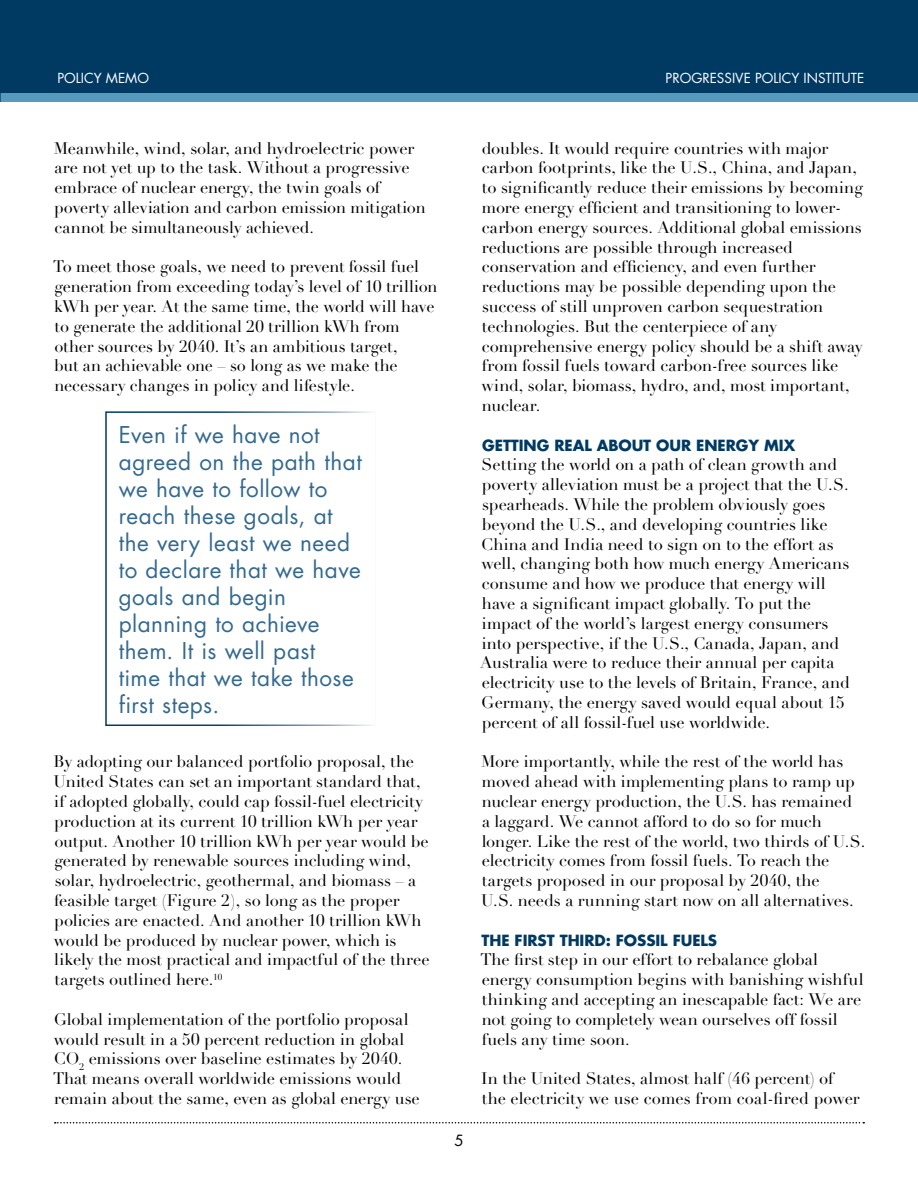
<style>
.page{position:relative;width:918px;height:1188px;background:#fff}
.page>*{position:absolute;margin:0;border:0;box-sizing:border-box;transform-origin:0 0}
.t1{font:22.5px/27px "Futura";letter-spacing:.025em;color:#336a90}
.t2{font:16.5px/19.8px "Didot LH";letter-spacing:-.005em;color:#000}
.t3{font:700 15px "Futura";letter-spacing:-.005em;color:#003a63}
.t4{font:15px "Futura";color:#000}
.t5{font:13.5px "Futura";color:#fff}
</style>
<div class="page">
<hr style="left:0;top:0;width:2px;height:93px;background:#003a63">
<div style="left:2px;top:0;width:916px;height:93px;background:#003a63"></div>
<svg style="left:55px;top:1122px;width:809px;height:2px"></svg>
<div style="left:0;top:93px;width:918px;height:8px;background:#569bbe"></div>
<p class="t5" style="left:57px;top:69px;width:93px">Policy Memo</p>
<p class="t5" style="left:666px;top:69px;width:200px">Progressive Policy Institute</p>
<p class="t2" style="left:54px;top:138px;width:374px">Meanwhile, wind, solar, and hydroelectric power are not yet up to the task. Without a progressive embrace of nuclear energy, the twin goals of poverty alleviation and carbon emission mitigation cannot be simultaneously achieved.</p>
<p class="t2" style="left:53px;top:257px;width:386px">To meet those goals, we need to prevent fossil fuel generation from exceeding today’s level of 10 trillion kWh per year. At the same time, the world will have to generate the additional 20 trillion kWh from other sources by 2040. It’s an ambitious target,<br>but an achievable one – so long as we make the necessary changes in policy and lifestyle.</p>
<h1 class="t1" style="left:119px;top:421px;width:245px">Even if we have not agreed on the path that we have to follow to reach these goals, at the very least we need to declare that we have goals and begin planning to achieve them. It is well past time that we take those first steps.</h1>
<p class="t2" style="left:54px;top:752px;width:378px">By adopting our balanced portfolio proposal, the United States can set an important standard that, if adopted globally, could cap fossil-fuel electricity production at its current 10 trillion kWh per year output. Another 10 trillion kWh per year would be generated by renewable sources including wind, solar, hydroelectric, geothermal, and biomass – a feasible target (Figure 2), so long as the proper policies are enacted. And another 10 trillion kWh would be produced by nuclear power, which is likely the most practical and impactful of the three targets outlined here.<sup>10</sup></p>
<p class="t2" style="left:53px;top:1010px;width:368px">Global implementation of the portfolio proposal would result in a 50 percent reduction in global CO<sub>2</sub> emissions over baseline estimates by 2040.<br>That means overall worldwide emissions would remain about the same, even as global energy use</p>
<p class="t4" style="left:454px;top:1131px;width:11px">5</p>
<p class="t2" style="left:481px;top:138px;width:383px">doubles. It would require countries with major carbon footprints, like the U.S., China, and Japan, to significantly reduce their emissions by becoming more energy efficient and transitioning to lower&shy;carbon energy sources. Additional global emissions reductions are possible through increased conservation and efficiency, and even further reductions may be possible depending upon the success of still unproven carbon sequestration technologies. But the centerpiece of any comprehensive energy policy should be a shift away from fossil fuels toward carbon-free sources like wind, solar, biomass, hydro, and, most important, nuclear.</p>
<p class="t3" style="left:482px;top:435px;width:315px">GETTING REAL ABOUT OUR ENERGY MIX</p>
<p class="t2" style="left:480px;top:455px;width:371px">Setting the world on a path of clean growth and poverty alleviation must be a project that the U.S. spearheads. While the problem obviously goes beyond the U.S., and developing countries like China and India need to sign on to the effort as well, changing both how much energy Americans consume and how we produce that energy will have a significant impact globally. To put the impact of the world’s largest energy consumers into perspective, if the U.S., Canada, Japan, and Australia were to reduce their annual per capita electricity use to the levels of Britain, France, and Germany, the energy saved would equal about 15 percent of all fossil-fuel use worldwide.</p>
<p class="t2" style="left:481px;top:752px;width:386px">More importantly, while the rest of the world has moved ahead with implementing plans to ramp up nuclear energy production, the U.S. has remained<br>a laggard. We cannot afford to do so for much longer. Like the rest of the world, two thirds of U.S. electricity comes from fossil fuels. To reach the targets proposed in our proposal by 2040, the<br>U.S. needs a running start now on all alternatives.</p>
<p class="t3" style="left:482px;top:930px;width:154px">THE FIRST THIRD: FOSS</p>
<p class="t3" style="left:656px;top:930px;width:46px">IL FUELS</p>
<p class="t2" style="left:481px;top:950px;width:385px">The first step in our effort to rebalance global energy consumption begins with banishing wishful thinking and accepting an inescapable fact: We are not going to completely wean ourselves off fossil fuels any time soon.</p>
<p class="t2" style="left:481px;top:1069px;width:380px">In the United States, almost half (46 percent) of the electricity we use comes from coal-fired power</p>
</div>
